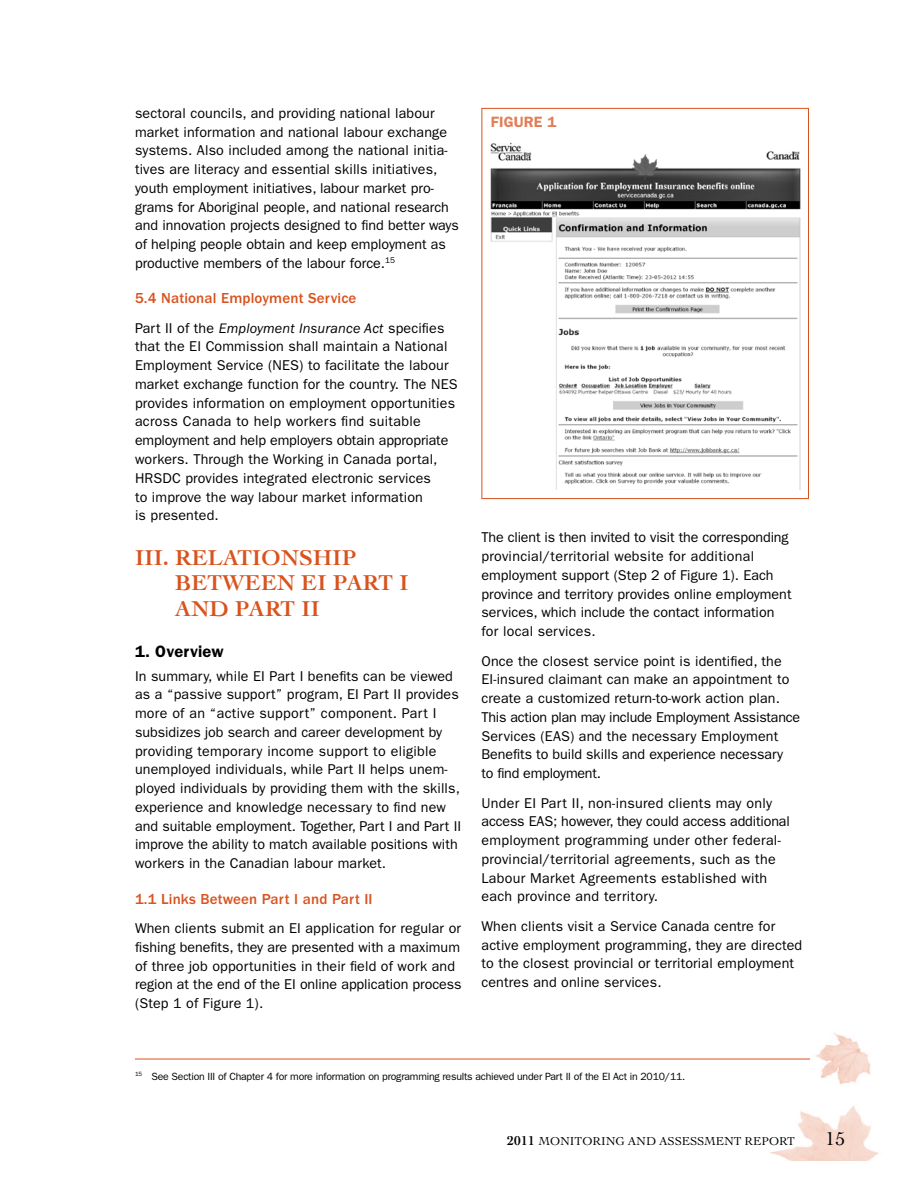
<style>
.page{position:relative;width:918px;height:1188px;background:#fff}
.page>*{position:absolute;margin:0;border:0;box-sizing:border-box;transform-origin:0 0}
.t1{font:700 22.5px/25.5px "Cochin";letter-spacing:.01em;color:#d9531e}
.t2{font:19.5px "Cochin";color:#000}
.t3{font:600 16.5px "ITC Franklin Gothic Std";letter-spacing:.01em;color:#000}
.t4{font:500 15px "ITC Franklin Gothic Std";letter-spacing:.01em;color:#d9531e}
.t5{font:600 15px "ITC Franklin Gothic Std";letter-spacing:.01em;color:#e27e57}
.t6{font:14.25px/18.8px "ITC Franklin Gothic Std";letter-spacing:.01em;color:#000}
.t7{font:12px "Cochin";color:#000}
.t8{font:10.5px "ITC Franklin Gothic Std";letter-spacing:-.02em;color:#000}
.s1{font-style:italic}
.s2{font-weight:700;font-size:13.5px}
</style>
<div class="page">
<img style="left:758px;top:1033px;width:121px;height:128px">
<hr style="left:135px;top:1059px;width:675px;height:1px;background:#d9531e">
<img style="left:490px;top:142px;width:311px;height:348px">
<div style="left:482px;top:108px;width:327px;height:391px;border:1px solid #d9531e"></div>
<p class="t6" style="left:135px;top:104px;width:326px">sectoral councils, and providing national labour market information and national labour exchange systems. Also included among the national initia&shy;tives are literacy and essential skills initiatives, youth employment initiatives, labour market pro&shy;grams for Aboriginal people, and national research and innovation projects designed to find better ways of helping people obtain and keep employment as productive members of the labour force.<sup>15</sup></p>
<p class="t4" style="left:135px;top:290px;width:223px">5.4 National Employment Service</p>
<p class="t6" style="left:135px;top:319px;width:324px">Part II of the <span class="s1">Employment Insurance Act</span> specifies that the EI Commission shall maintain a National Employment Service (NES) to facilitate the labour market exchange function for the country. The NES provides information on employment opportunities across Canada to help workers find suitable employment and help employers obtain appropriate workers. Through the Working in Canada portal, HRSDC provides integrated electronic services<br>to improve the way labour market information<br>is presented.</p>
<h1 class="t1" style="left:175px;top:544px;width:88px;text-indent:-40px">III. RELATIONSHIP<br>BETWEEN</h1>
<h1 class="t1" style="left:301px;top:570px;width:62px">EI PART</h1>
<h1 class="t1" style="left:399px;top:570px;width:11px">I</h1>
<h1 class="t1" style="left:175px;top:595px;width:91px">AND PART</h1>
<h1 class="t1" style="left:302px;top:595px;width:20px">II</h1>
<p class="t3" style="left:135px;top:641px;width:90px">1. Overview</p>
<p class="t6" style="left:135px;top:667px;width:328px">In summary, while EI Part I benefits can be viewed as a “passive support” program, EI Part II provides more of an “active support” component. Part I subsidizes job search and career development by providing temporary income support to eligible unemployed individuals, while Part II helps unem&shy;ployed individuals by providing them with the skills, experience and knowledge necessary to find new and suitable employment. Together, Part I and Part II improve the ability to match available positions with workers in the Canadian labour market.</p>
<p class="t4" style="left:135px;top:890px;width:239px">1.1 Links Between Part I and Part II</p>
<p class="t6" style="left:135px;top:919px;width:328px">When clients submit an EI application for regular or fishing benefits, they are presented with a maximum of three job opportunities in their field of work and region at the end of the EI online application process (Step 1 of Figure 1).</p>
<p class="t5" style="left:491px;top:113px;width:67px">FIGURE 1</p>
<p class="t6" style="left:482px;top:528px;width:312px">The client is then invited to visit the corresponding provincial/territorial website for additional employment support (Step 2 of Figure 1). Each province and territory provides online employment services, which include the contact information for local services.</p>
<p class="t6" style="left:482px;top:651px;width:320px">Once the closest service point is identified, the EI-insured claimant can make an appointment to create a customized return-to-work action plan.<br>This action plan may include Employment Assistance Services (EAS) and the necessary Employment Benefits to build skills and experience necessary<br>to find employment.</p>
<p class="t6" style="left:482px;top:794px;width:310px">Under EI Part II, non-insured clients may only access EAS; however, they could access additional employment programming under other federal&shy;provincial/territorial agreements, such as the Labour Market Agreements established with each province and territory.</p>
<p class="t6" style="left:482px;top:917px;width:322px">When clients visit a Service Canada centre for active employment programming, they are directed to the closest provincial or territorial employment centres and online services.</p>
<p class="t8" style="left:135px;top:1070px;width:552px"><sup>15</sup> See Section III of Chapter 4 for more information on programming results achieved under Part II of the EI Act in 2010/11.</p>
<p class="t7" style="left:507px;top:1134px;width:289px"><span class="s2">2011</span> MONITORING AND ASSESSMENT REPORT</p>
<h2 class="t2" style="left:826px;top:1127px;width:21px">15</h2>
</div>
